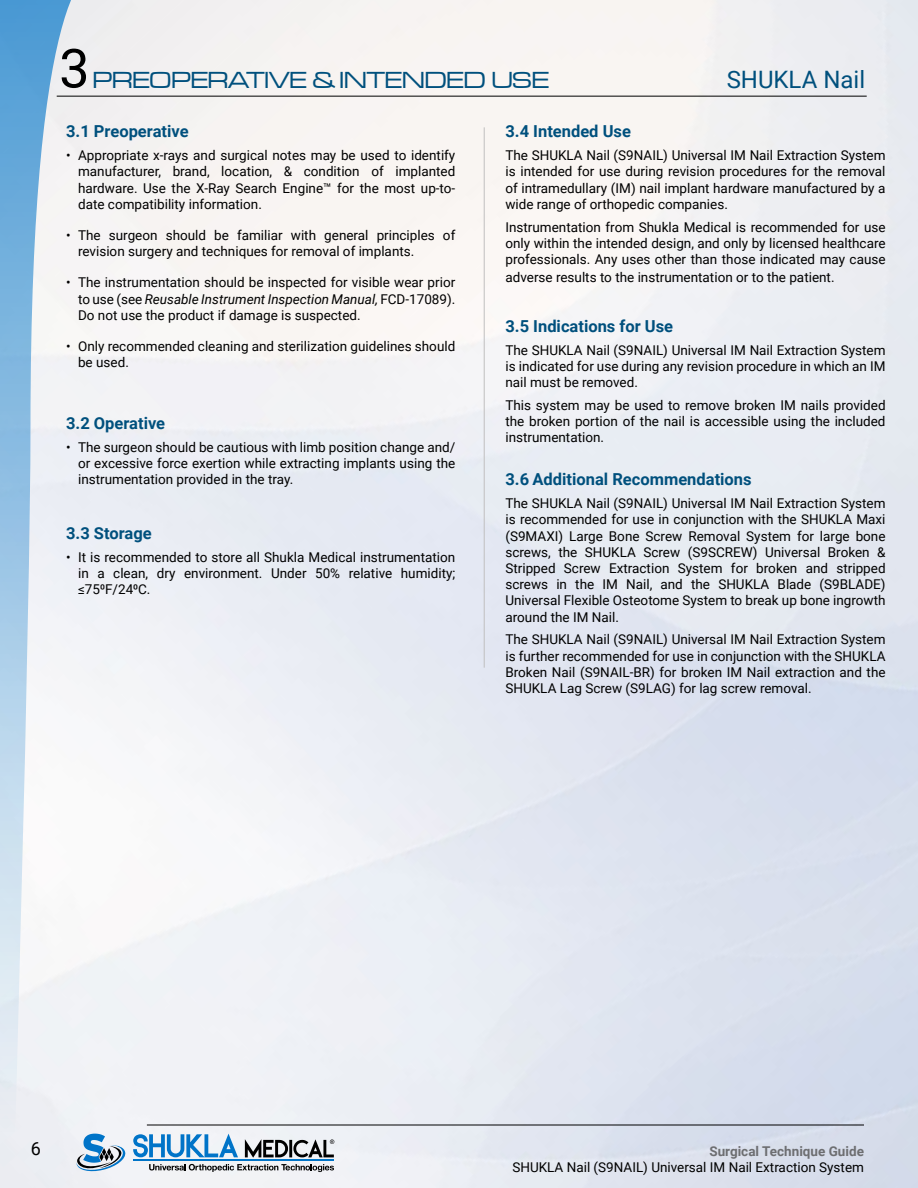
<style>
.page{position:relative;width:918px;height:1188px;background:#fff}
.page>*{position:absolute;margin:0;border:0;box-sizing:border-box;transform-origin:0 0}
.t1{font:54px "Roboto";color:#000}
.t2{font:24px "Microgramma DEE Medi Exte";color:#00507d}
.t3{font:24px "Roboto";color:#00507d}
.t4{font:18px "Roboto";color:#000}
.t5{font:700 16.5px "Roboto";color:#00507d}
.t6{font:13.5px/16.2px "Roboto";color:#000;text-align:justify}
.t7{font:700 13.5px "Roboto";color:#6d6e71}
.s1{font-style:italic}
</style>
<div class="page">
<img style="left:96px;top:0;width:822px;height:1188px">
<svg style="left:149px;top:1164px;width:185px;height:8px"></svg>
<svg style="left:245px;top:1139px;width:89px;height:19px"></svg>
<svg style="left:133px;top:1134px;width:105px;height:23px"></svg>
<hr style="left:133px;top:1160px;width:201px;height:1px;background:#0074c8">
<svg style="left:96px;top:1134px;width:30px;height:38px"></svg>
<hr style="left:147px;top:1125px;width:717px;height:1px;background:#000">
<hr style="left:57px;top:96px;width:810px;height:1px;background:#000">
<hr style="left:484px;top:127px;width:1px;height:541px;background:#c0bfbf">
<svg style="left:0;top:0;width:96px;height:1188px;fill:#eff0f4"></svg>
<h1 class="t1" style="left:59px;top:30px;width:32px">3</h1>
<h2 class="t2" style="left:93px;top:64px;width:458px">PREOPERATIVE &amp; INTENDED USE</h2>
<h2 class="t3" style="left:727px;top:63px;width:140px">SHUKLA Nail</h2>
<p class="t5" style="left:66px;top:120px;width:124px">3.1 Preoperative</p>
<p class="t6" style="left:78px;top:147px;width:379px;text-indent:-12px">• Appropriate x-rays and surgical notes may be used to identify manufacturer, brand, location, &amp; condition of implanted hardware. Use the X-Ray Search Engine™ for the most up-to&shy;date compatibility information.</p>
<p class="t6" style="left:78px;top:227px;width:379px;text-indent:-12px">• The surgeon should be familiar with general principles of revision surgery and techniques for removal of implants.</p>
<p class="t6" style="left:78px;top:274px;width:379px;text-indent:-12px">• The instrumentation should be inspected for visible wear prior to use (see <span class="s1">Reusable Instrument Inspection Manual,</span> FCD-17089).<br>Do not use the product if damage is suspected.</p>
<p class="t6" style="left:78px;top:338px;width:379px;text-indent:-12px">• Only recommended cleaning and sterilization guidelines should be used.</p>
<p class="t5" style="left:505px;top:120px;width:127px">3.4 Intended Use</p>
<p class="t6" style="left:505px;top:147px;width:382px">The SHUKLA Nail (S9NAIL) Universal IM Nail Extraction System is intended for use during revision procedures for the removal of intramedullary (IM) nail implant hardware manufactured by a wide range of orthopedic companies.</p>
<p class="t6" style="left:505px;top:218px;width:382px">Instrumentation from Shukla Medical is recommended for use only within the intended design, and only by licensed healthcare professionals. Any uses other than those indicated may cause</p>
<p class="t6" style="left:505px;top:269px;width:331px">adverse results to the instrumentation or to the patient.</p>
<p class="t5" style="left:505px;top:314px;width:169px">3.5 Indications for Use</p>
<p class="t6" style="left:505px;top:341px;width:382px">The SHUKLA Nail (S9NAIL) Universal IM Nail Extraction System is indicated for use during any revision procedure in which an IM nail must be removed.</p>
<p class="t6" style="left:505px;top:397px;width:382px">This system may be used to remove broken IM nails provided the broken portion of the nail is accessible using the included instrumentation.</p>
<p class="t5" style="left:505px;top:468px;width:248px">3.6 Additional Recommendations</p>
<p class="t6" style="left:505px;top:495px;width:382px">The SHUKLA Nail (S9NAIL) Universal IM Nail Extraction System is recommended for use in conjunction with the SHUKLA Maxi (S9MAXI) Large Bone Screw Removal System for large bone screws, the SHUKLA Screw (S9SCREW) Universal Broken &amp; Stripped Screw Extraction System for broken and stripped screws in the IM Nail, and the SHUKLA Blade (S9BLADE)<br>Universal Flexible Osteotome System to break up bone ingrowth around the IM Nail.</p>
<p class="t6" style="left:505px;top:631px;width:382px">The SHUKLA Nail (S9NAIL) Universal IM Nail Extraction System is further recommended for use in conjunction with the SHUKLA Broken Nail (S9NAIL-BR) for broken IM Nail extraction and the SHUKLA Lag Screw (S9LAG) for lag screw removal.</p>
<p class="t5" style="left:66px;top:411px;width:101px">3.2 Operative</p>
<p class="t6" style="left:78px;top:438px;width:379px;text-indent:-12px">• The surgeon should be cautious with limb position change and/ or excessive force exertion while extracting implants using the instrumentation provided in the tray.</p>
<p class="t5" style="left:66px;top:521px;width:87px">3.3 Storage</p>
<p class="t6" style="left:78px;top:548px;width:379px;text-indent:-12px">• It is recommended to store all Shukla Medical instrumentation in a clean, dry environment. Under 50% relative humidity; ≤750F/240C.</p>
<h3 class="t4" style="left:31px;top:1136px;width:12px">6</h3>
<p class="t7" style="left:709px;top:1142px;width:156px">Surgical Technique Guide</p>
<p class="t6" style="left:512px;top:1159px;width:353px">SHUKLA Nail (S9NAIL) Universal IM Nail Extraction System</p>
</div>
